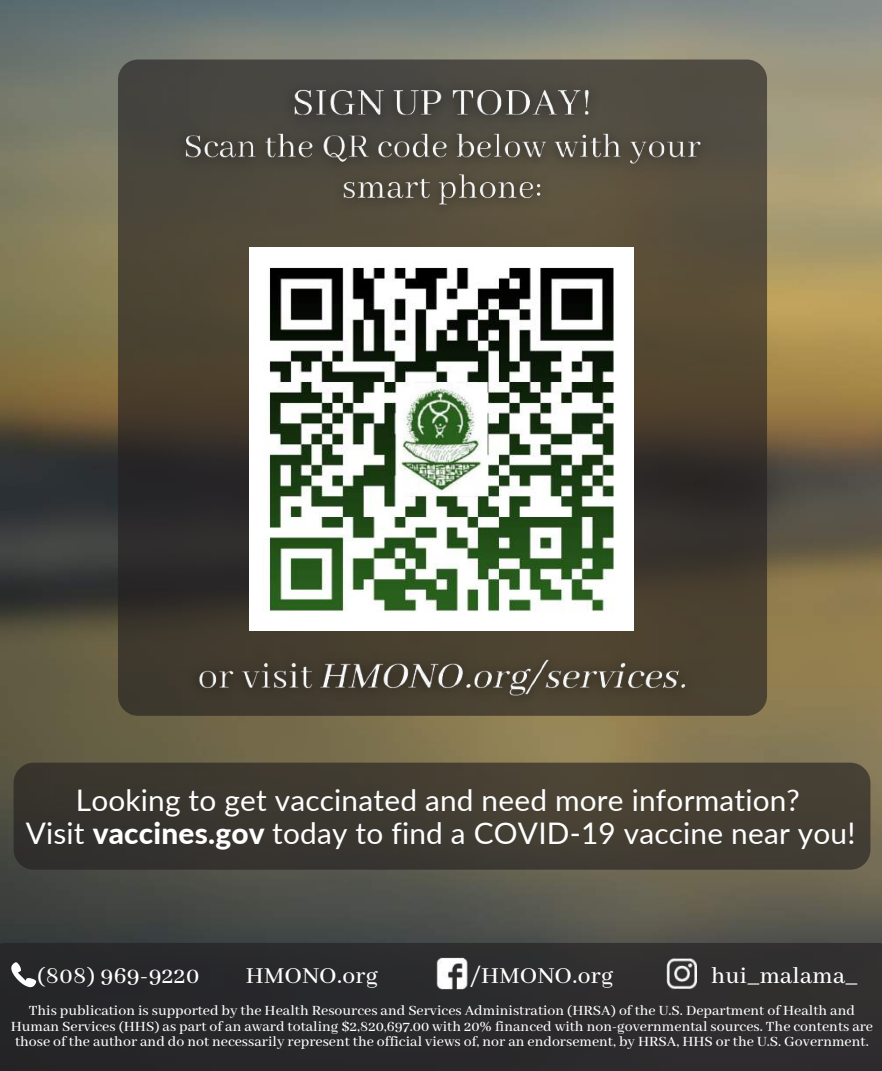
<style>
.page{position:relative;width:882px;height:1071px;background:#fff}
.page>*{position:absolute;margin:0;border:0;box-sizing:border-box;transform-origin:0 0}
.t1{font:29.75px/32.7px "Lato";letter-spacing:.005em;color:#fff;text-align:center}
.t2{font:500 25.55px "Abhaya Libre";letter-spacing:.01em;color:#fff}
.t3{font:500 15.75px/15.8px "Abhaya Libre";color:#fff;text-align:center}
.s1{font-weight:800}
</style>
<div class="page">
<img style="left:0;top:0;width:882px;height:943px">
<div style="left:0;top:943px;width:882px;height:128px;background:#2a2a2c"></div>
<svg style="left:118px;top:60px;width:649px;height:656px;background:#443d30"></svg>
<img style="left:250px;top:247px;width:384px;height:384px">
<img style="left:435px;top:958px;width:37px;height:31px">
<img style="left:658px;top:956px;width:38px;height:35px">
<svg style="left:11px;top:962px;width:25px;height:25px"></svg>
<img style="left:164px;top:62px;width:556px;height:170px">
<img style="left:180px;top:638px;width:525px;height:83px">
<div style="left:14px;top:763px;width:856px;height:107px;background:linear-gradient(to right,#35322d,#494235);border-radius:20px"></div>
<h1 class="t1" style="left:26px;top:783px;width:831px">Looking to get vaccinated and need more information?<br>Visit <span class="s1">vaccines.gov</span> today to find a COVID-19 vaccine near you!</h1>
<h2 class="t2" style="left:37px;top:961px;width:164px">(808) 969-9220</h2>
<h2 class="t2" style="left:246px;top:961px;width:134px">HMONO.org</h2>
<h2 class="t2" style="left:471px;top:961px;width:144px">/HMONO.org</h2>
<h2 class="t2" style="left:711px;top:961px;width:148px">hui_malama_</h2>
<p class="t3" style="left:11px;top:1003px;width:864px">This publication is supported by the Health Resources and Services Administration (HRSA) of the U.S. Department of Health and<br>Human Services (HHS) as part of an award totaling $2,820,697.00 with 20% financed with non-governmental sources. The contents are those of the author and do not necessarily represent the official views of, nor an endorsement, by HRSA, HHS or the U.S. Government.</p>
</div>
